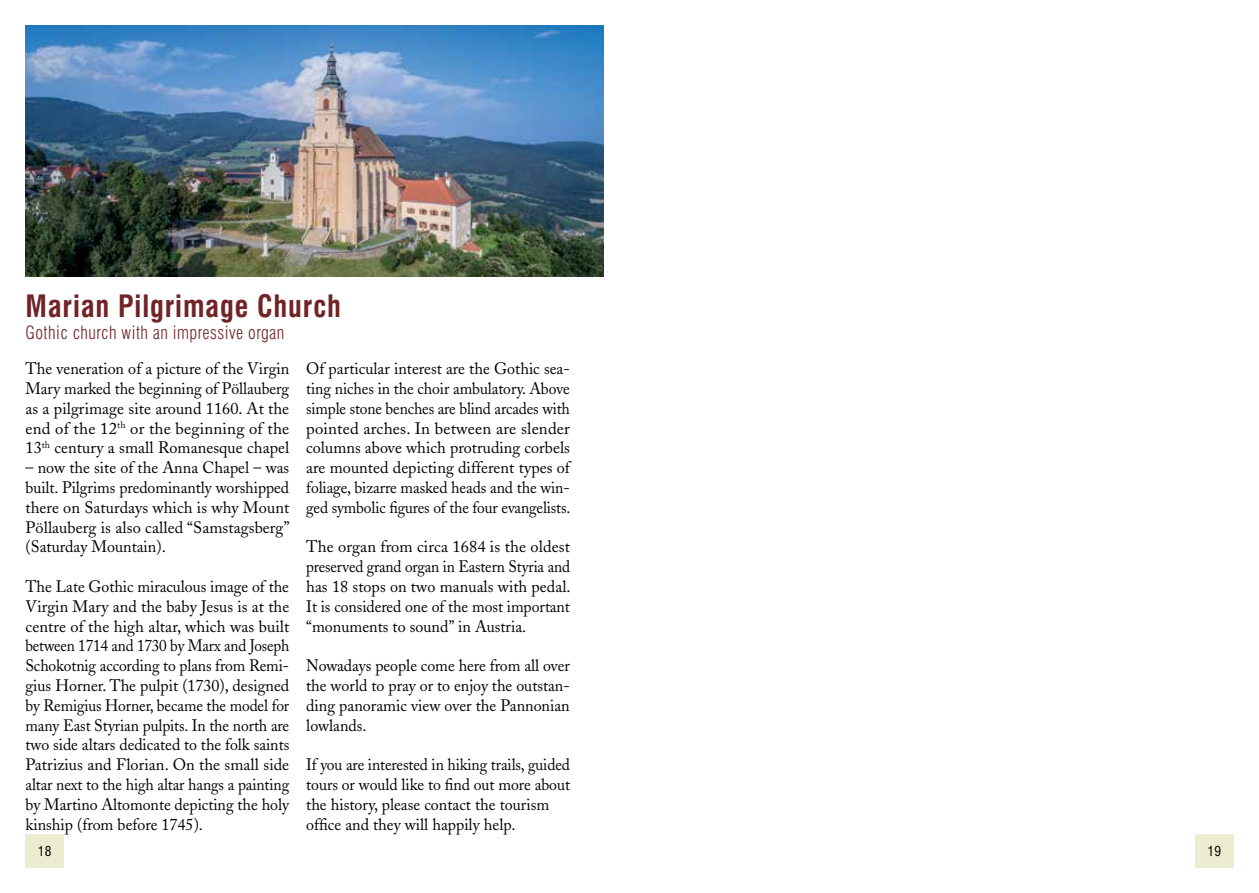
<style>
.page{position:relative;width:1259px;height:893px;background:#fff}
.page>*{position:absolute;margin:0;border:0;box-sizing:border-box;transform-origin:0 0}
.t1{font:700 condensed 30px "Swiss 721 BT";letter-spacing:.03em;color:#712326;scale:.95 1}
.t2{font:300 condensed 18px "Swiss 721 BT";letter-spacing:.03em;color:#712326;scale:.95 1}
.t3{font:16.5px/19.8px "Adobe Caslon";color:#000;text-align:justify}
.t4{font:16.5px/19.8px "Adobe Caslon";color:#000;text-align:justify;scale:.96 1}
.t5{font:16.5px/19.8px "Adobe Caslon";color:#000;scale:.94 1}
.t6{font:condensed 13.5px "Swiss 721 BT";color:#000}
</style>
<div class="page">
<div style="left:26px;top:834px;width:38px;height:33px;background:#ecedd0"></div>
<div style="left:1195px;top:834px;width:38px;height:33px;background:#ecedd0"></div>
<img style="left:26px;top:26px;width:578px;height:250px">
<h1 class="t1" style="left:26px;top:289px;width:334px">Marian Pilgrimage Church</h1>
<p class="t2" style="left:26px;top:322px;width:274px">Gothic church with an impressive organ</p>
<p class="t3" style="left:26px;top:359px;width:265px">The veneration of a picture of the Virgin Mary marked the beginning of Pöllauberg as a pilgrimage site around 1160. At the end of the 12<sup>th</sup> or the beginning of the 13<sup>th</sup> century a small Romanesque chapel</p>
<p class="t3" style="left:26px;top:458px;width:266px">– now the site of the Anna Chapel – was built. Pilgrims predominantly worshipped there on Saturdays which is why Mount Pöllauberg is also called “Samstagsberg” (Saturday Mountain).</p>
<p class="t4" style="left:26px;top:577px;width:276px">The Late Gothic miraculous image of the Virgin Mary and the baby Jesus is at the centre of the high altar, which was built between 1714 and 1730 by Marx and Joseph Schokotnig according to plans from Remi&shy;gius Horner. The pulpit (1730), designed by Remigius Horner, became the model for many East Styrian pulpits. In the north are two side altars dedicated to the folk saints Patrizius and Florian. On the small side altar next to the high altar hangs a painting by Martino Altomonte depicting the holy kinship (from before 1745).</p>
<p class="t3" style="left:306px;top:359px;width:266px">Of particular interest are the Gothic sea&shy;ting niches in the choir ambulatory. Above simple stone benches are blind arcades with pointed arches. In between are slender columns above which protruding corbels are mounted depicting different types of foliage, bizarre masked heads and the win&shy;ged symbolic figures of the four evangelists.</p>
<p class="t3" style="left:306px;top:537px;width:266px">The organ from circa 1684 is the oldest preserved grand organ in Eastern Styria and has 18 stops on two manuals with pedal.<br>It is considered one of the most important “monuments to sound” in Austria.</p>
<p class="t4" style="left:306px;top:656px;width:276px">Nowadays people come here from all over the world to pray or to enjoy the outstan&shy;ding panoramic view over the Pannonian lowlands.</p>
<p class="t5" style="left:306px;top:755px;width:282px">If you are interested in hiking trails, guided tours or would like to find out more about the history, please contact the tourism office and they will happily help.</p>
<p class="t6" style="left:38px;top:843px;width:15px">18</p>
<p class="t6" style="left:1207px;top:843px;width:15px">19</p>
</div>
